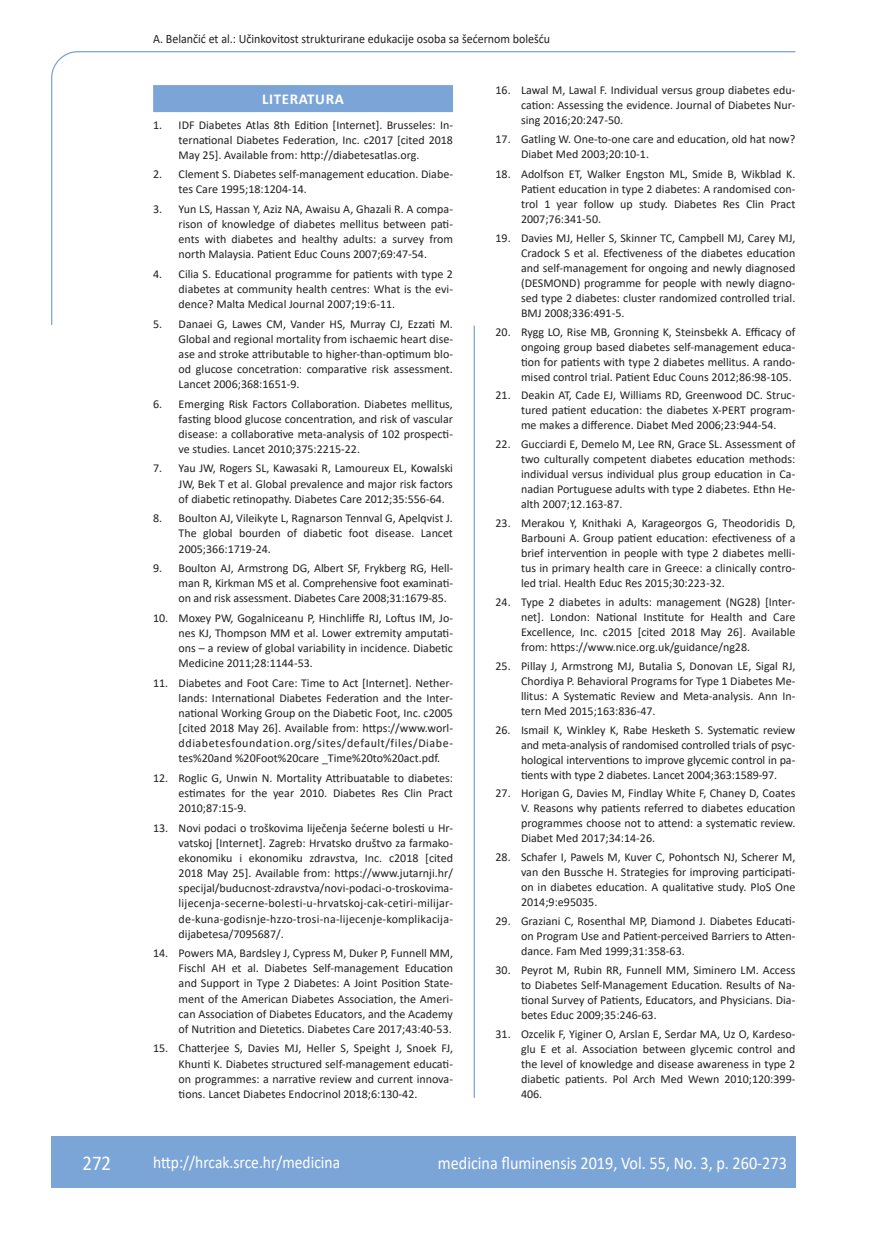
<style>
.page{position:relative;width:872px;height:1234px;background:#fff}
.page>*{position:absolute;margin:0;border:0;box-sizing:border-box;transform-origin:0 0}
.t1{font:21px "Calibri";color:#fff;scale:.9 1}
.t2{font:18px "Calibri";color:#fff;scale:.9 1}
.t3{font:17.25px "Calibri";color:#fff;scale:.9 1}
.naslov_ruler{font:700 15px "Calibri";letter-spacing:.04em;color:#fff}
.glava{font:12.75px "Calibri";color:#231f20;scale:.94 1}
.literatura{font:12px/15px "Calibri";color:#231f20;text-align:justify}
.s1{font-style:italic}
</style>
<div class="page">
<svg style="left:51px;top:51px;width:745px;height:274px"></svg>
<hr style="left:473px;top:325px;width:2px;height:772px;background:#7ca5d7">
<div style="left:51px;top:1135px;width:744px;height:51px;background:#7ca5d7"></div>
<div style="left:153px;top:85px;width:300px;height:27px;background:#7ca5d7"></div>
<p class="glava" style="left:153px;top:29px;width:424px">A. Belančić et al.: Učinkovitost strukturirane edukacije osoba sa šećernom bolešću</p>
<p class="naslov_ruler" style="left:262px;top:88px;width:83px">LITERATURA</p>
<p class="literatura" style="left:179px;top:117px;width:276px;text-indent:-26px">1. IDF Diabetes Atlas 8th Edition [Internet]. Brusseles: In&shy;ternational Diabetes Federation, Inc. c2017 [cited 2018<br>May 25]. Available from: http://diabetesatlas.org.</p>
<p class="literatura" style="left:179px;top:166px;width:276px;text-indent:-26px">2. Clement S. Diabetes self-management education. Diabe&shy;tes Care 1995;18:1204-14.</p>
<p class="literatura" style="left:179px;top:201px;width:276px;text-indent:-26px">3. Yun LS, Hassan Y, Aziz NA, Awaisu A, Ghazali R. A compa&shy;rison of knowledge of diabetes mellitus between pati&shy;ents with diabetes and healthy adults: a survey from north Malaysia. Patient Educ Couns 2007;69:47-54.</p>
<p class="literatura" style="left:179px;top:266px;width:276px;text-indent:-26px">4. Cilia S. Educational programme for patients with type 2 diabetes at community health centres: What is the evi&shy;dence? Malta Medical Journal 2007;19:6-11.</p>
<p class="literatura" style="left:179px;top:315px;width:276px;text-indent:-26px">5. Danaei G, Lawes CM, Vander HS, Murray CJ, Ezzati M.<br>Global and regional mortality from ischaemic heart dise&shy;ase and stroke attributable to higher-than-optimum blo&shy;od glucose concetration: comparative risk assessment.<br>Lancet 2006;368:1651-9.</p>
<p class="literatura" style="left:179px;top:395px;width:276px;text-indent:-26px">6. Emerging Risk Factors Collaboration. Diabetes mellitus, fasting blood glucose concentration, and risk of vascular disease: a collaborative meta-analysis of 102 prospecti&shy;ve studies. Lancet 2010;375:2215-22.</p>
<p class="literatura" style="left:179px;top:460px;width:276px;text-indent:-26px">7. Yau JW, Rogers SL, Kawasaki R, Lamoureux EL, Kowalski JW, Bek T et al. Global prevalence and major risk factors of diabetic retinopathy. Diabetes Care 2012;35:556-64.</p>
<p class="literatura" style="left:179px;top:510px;width:276px;text-indent:-26px">8. Boulton AJ, Vileikyte L, Ragnarson Tennval G, Apelqvist J.<br>The global bourden of diabetic foot disease. Lancet 2005;366:1719-24.</p>
<p class="literatura" style="left:179px;top:560px;width:276px;text-indent:-26px">9. Boulton AJ, Armstrong DG, Albert SF, Frykberg RG, Hell&shy;man R, Kirkman MS et al. Comprehensive foot examinati&shy;on and risk assessment. Diabetes Care 2008;31:1679-85.</p>
<p class="literatura" style="left:179px;top:609px;width:276px;text-indent:-26px">10. Moxey PW, Gogalniceanu P, Hinchliffe RJ, Loftus IM, Jo&shy;nes KJ, Thompson MM et al. Lower extremity amputati&shy;ons – a review of global variability in incidence. Diabetic Medicine 2011;28:1144-53.</p>
<p class="literatura" style="left:179px;top:674px;width:276px;text-indent:-26px">11. Diabetes and Foot Care: Time to Act [Internet]. Nether&shy;lands: International Diabetes Federation and the Inter&shy;national Working Group on the Diabetic Foot, Inc. c2005 [cited 2018 May 26]. Available from: https://www.worl&shy;ddiabetesfoundation.org/sites/default/files/Diabe&shy;tes%20and %20Foot%20care _Time%20to%20act.pdf.</p>
<p class="literatura" style="left:179px;top:769px;width:276px;text-indent:-26px">12. Roglic G, Unwin N. Mortality Attribuatable to diabetes: estimates for the year 2010. Diabetes Res Clin Pract 2010;87:15-9.</p>
<p class="literatura" style="left:179px;top:819px;width:276px;text-indent:-26px">13. Novi podaci o troškovima liječenja šećerne bolesti u Hr&shy;vatskoj [Internet]. Zagreb: Hrvatsko društvo za farmako&shy;ekonomiku i ekonomiku zdra<span class="s1">vs</span>tva, Inc. c2018 [cited 2018 May 25]. Available from: https://www.jutarnji.hr/ specijal/buducnost-zdra<span class="s1">vs</span>tva/novi-podaci-o-troskovima&shy;lijecenja-secerne-bolesti-u-hrvatskoj-cak-cetiri-milijar&shy;de-kuna-godisnje-hzzo-trosi-na-lijecenje-komplikacija&shy;dijabetesa/7095687/.</p>
<p class="literatura" style="left:179px;top:945px;width:276px;text-indent:-26px">14. Powers MA, Bardsley J, Cypress M, Duker P, Funnell MM, Fischl AH et al. Diabetes Self-management Education and Support in Type 2 Diabetes: A Joint Position State&shy;ment of the American Diabetes Association, the Ameri&shy;can Association of Diabetes Educators, and the Academy of Nutrition and Dietetics. Diabetes Care 2017;43:40-53.</p>
<p class="literatura" style="left:179px;top:1040px;width:276px;text-indent:-26px">15. Chatterjee S, Davies MJ, Heller S, Speight J, Snoek FJ, Khunti K. Diabetes structured self-management educati&shy;on programmes: a narrative review and current innova&shy;tions. Lancet Diabetes Endocrinol 2018;6:130-42.</p>
<p class="literatura" style="left:521px;top:82px;width:276px;text-indent:-26px">16. Lawal M, Lawal F. Individual versus group diabetes edu&shy;cation: Assessing the evidence. Journal of Diabetes Nur&shy;sing 2016;20:247-50.</p>
<p class="literatura" style="left:521px;top:131px;width:276px;text-indent:-26px">17. Gatling W. One-to-one care and education, old hat now?<br>Diabet Med 2003;20:10-1.</p>
<p class="literatura" style="left:521px;top:166px;width:276px;text-indent:-26px">18. Adolfson ET, Walker Engston ML, Smide B, Wikblad K.<br>Patient education in type 2 diabetes: A randomised con&shy;trol 1 year follow up study. Diabetes Res Clin Pract 2007;76:341-50.</p>
<p class="literatura" style="left:521px;top:230px;width:276px;text-indent:-26px">19. Davies MJ, Heller S, Skinner TC, Campbell MJ, Carey MJ, Cradock S et al. Efectiveness of the diabetes education and self-management for ongoing and newly diagnosed (DESMOND) programme for people with newly diagno&shy;sed type 2 diabetes: cluster randomized controlled trial.<br>BMJ 2008;336:491-5.</p>
<p class="literatura" style="left:521px;top:324px;width:276px;text-indent:-26px">20. Rygg LO, Rise MB, Gronning K, Steinsbekk A. Efficacy of ongoing group based diabetes self-management educa&shy;tion for patients with type 2 diabetes mellitus. A rando&shy;mised control trial. Patient Educ Couns 2012;86:98-105.</p>
<p class="literatura" style="left:521px;top:387px;width:276px;text-indent:-26px">21. Deakin AT, Cade EJ, Williams RD, Greenwood DC. Struc&shy;tured patient education: the diabetes X-PERT program&shy;me makes a difference. Diabet Med 2006;23:944-54.</p>
<p class="literatura" style="left:521px;top:436px;width:276px;text-indent:-26px">22. Gucciardi E, Demelo M, Lee RN, Grace SL. Assessment of two culturally competent diabetes education methods: individual versus individual plus group education in Ca&shy;nadian Portuguese adults with type 2 diabetes. Ethn He&shy;alth 2007;12.163-87.</p>
<p class="literatura" style="left:521px;top:515px;width:276px;text-indent:-26px">23. Merakou Y, Knithaki A, Karageorgos G, Theodoridis D, Barbouni A. Group patient education: efectiveness of a brief intervention in people with type 2 diabetes melli&shy;tus in primary health care in Greece: a clinically contro&shy;led trial. Health Educ Res 2015;30:223-32.</p>
<p class="literatura" style="left:521px;top:594px;width:276px;text-indent:-26px">24. Type 2 diabetes in adults: management (NG28) [Inter&shy;net]. London: National Institute for Health and Care Excellence, Inc. c2015 [cited 2018 May 26]. Available from: https://www.nice.org.uk/guidance/ng28.</p>
<p class="literatura" style="left:521px;top:657px;width:276px;text-indent:-26px">25. Pillay J, Armstrong MJ, Butalia S, Donovan LE, Sigal RJ, Chordiya P. Behavioral Programs for Type 1 Diabetes Me&shy;llitus: A Systematic Review and Meta-analysis. Ann In&shy;tern Med 2015;163:836-47.</p>
<p class="literatura" style="left:521px;top:721px;width:276px;text-indent:-26px">26. Ismail K, Winkley K, Rabe Hesketh S. Systematic review and meta-analysis of randomised controlled trials of psyc&shy;hological interventions to improve glycemic control in pa&shy;tients with type 2 diabetes. Lancet 2004;363:1589-97.</p>
<p class="literatura" style="left:521px;top:785px;width:276px;text-indent:-26px">27. Horigan G, Davies M, Findlay White F, Chaney D, Coates V. Reasons why patients referred to diabetes education programmes choose not to attend: a systematic review.<br>Diabet Med 2017;34:14-26.</p>
<p class="literatura" style="left:521px;top:849px;width:276px;text-indent:-26px">28. Schafer I, Pawels M, Kuver C, Pohontsch NJ, Scherer M, van den Bussche H. Strategies for improving participati&shy;on in diabetes education. A qualitative study. PloS One 2014;9:e95035.</p>
<p class="literatura" style="left:521px;top:913px;width:276px;text-indent:-26px">29. Graziani C, Rosenthal MP, Diamond J. Diabetes Educati&shy;on Program Use and Patient-perceived Barriers to Atten&shy;dance. Fam Med 1999;31:358-63.</p>
<p class="literatura" style="left:521px;top:961px;width:276px;text-indent:-26px">30. Peyrot M, Rubin RR, Funnell MM, Siminero LM. Access to Diabetes Self-Management Education. Results of Na&shy;tional Survey of Patients, Educators, and Physicians. Dia&shy;betes Educ 2009;35:246-63.</p>
<p class="literatura" style="left:521px;top:1025px;width:276px;text-indent:-26px">31. Ozcelik F, Yiginer O, Arslan E, Serdar MA, Uz O, Kardeso&shy;glu E et al. Association between glycemic control and the level of knowledge and disease awareness in type 2 diabetic patients. Pol Arch Med Wewn 2010;120:399- 406.</p>
<p class="t1" style="left:82px;top:1147px;width:33px">272</p>
<p class="t3" style="left:153px;top:1149px;width:209px">http://hrcak.srce.hr/medicina</p>
<p class="t2" style="left:438px;top:1149px;width:389px">medicina fluminensis 2019, Vol. 55, No. 3, p. 260-273</p>
</div>
